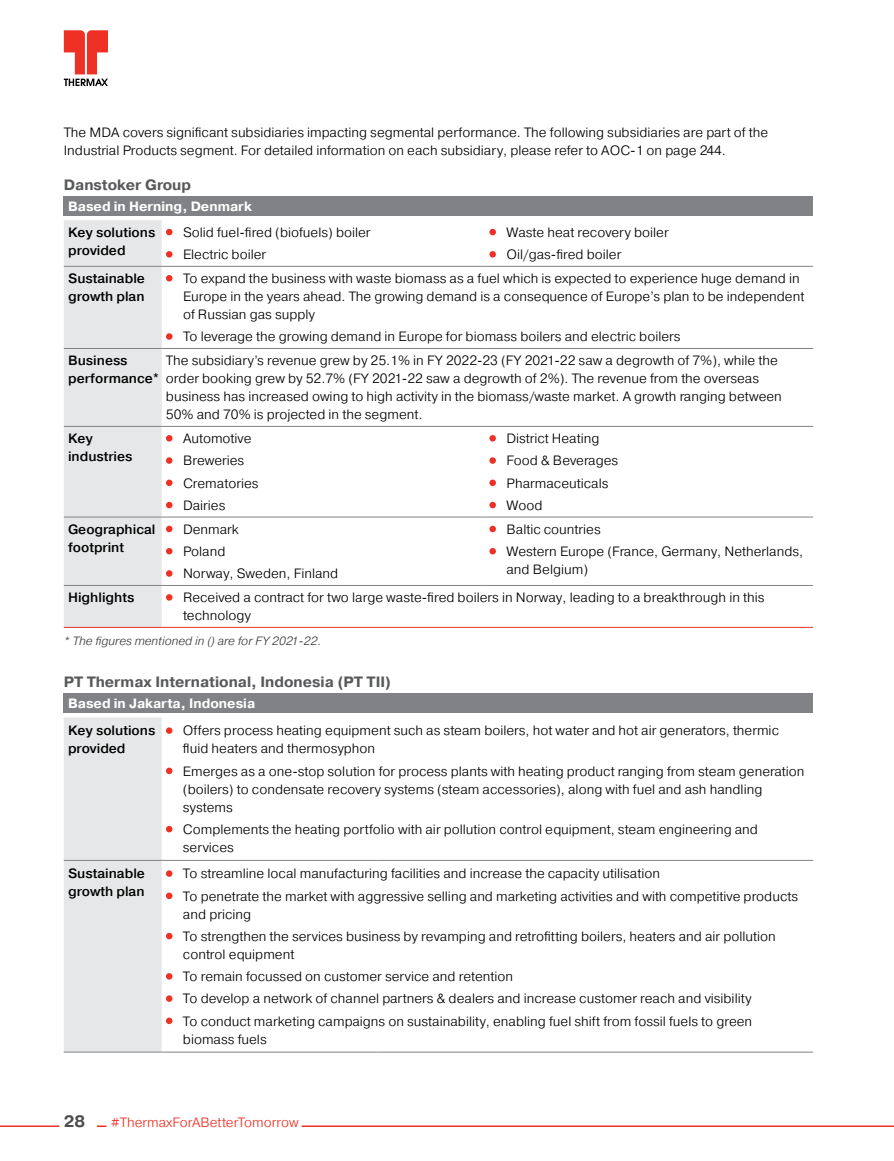
<style>
.page{position:relative;width:894px;height:1161px;background:#fff}
.page>*{position:absolute;margin:0;border:0;box-sizing:border-box;transform-origin:0 0}
.t1{font:700 16.5px "Pragmatica";color:#4d4d4f}
.t2{font:700 15px "Pragmatica";color:#58595b}
.t3{font:300 13.5px/22.2px "Pragmatica";color:#000}
.t4{font:500 13.5px/18px "Pragmatica";color:#000}
.t5{font:700 13.5px "Pragmatica";color:#fff}
.t6{font:300 13.5px "Pragmatica";color:#ee3124}
.t7{font:italic 300 12px "Pragmatica";color:#414042}
</style>
<div class="page">
<svg style="left:64px;top:30px;width:44px;height:56px"></svg>
<hr style="left:0;top:1125px;width:59px;height:2px;background:#ee3124">
<svg style="left:97px;top:1125px;width:9px;height:2px"></svg>
<hr style="left:301px;top:1125px;width:592px;height:2px;background:#ee3124">
<div style="left:64px;top:196px;width:748px;height:20px;background:#808285"></div>
<hr style="left:162px;top:266px;width:323px;height:1px;background:#808285">
<hr style="left:485px;top:266px;width:327px;height:1px;background:#808285">
<hr style="left:162px;top:348px;width:323px;height:1px;background:#808285">
<hr style="left:485px;top:348px;width:327px;height:1px;background:#808285">
<hr style="left:162px;top:426px;width:323px;height:1px;background:#808285">
<hr style="left:485px;top:426px;width:327px;height:1px;background:#808285">
<hr style="left:162px;top:517px;width:323px;height:1px;background:#808285">
<hr style="left:485px;top:517px;width:327px;height:1px;background:#808285">
<hr style="left:162px;top:585px;width:323px;height:1px;background:#808285">
<hr style="left:485px;top:585px;width:327px;height:1px;background:#808285">
<hr style="left:64px;top:627px;width:98px;height:1px;background:#ee3124">
<hr style="left:162px;top:627px;width:323px;height:1px;background:#ee3124">
<hr style="left:485px;top:627px;width:327px;height:1px;background:#ee3124">
<svg style="left:489px;top:229px;width:6px;height:6px"></svg>
<div style="left:489px;top:251px;width:6px;height:7px;background:#ee3124;border-radius:50%"></div>
<div style="left:489px;top:435px;width:6px;height:7px;background:#ee3124;border-radius:50%"></div>
<div style="left:489px;top:457px;width:6px;height:7px;background:#ee3124;border-radius:50%"></div>
<svg style="left:489px;top:480px;width:6px;height:6px"></svg>
<svg style="left:489px;top:502px;width:6px;height:6px"></svg>
<svg style="left:64px;top:220px;width:108px;height:407px;background:#e6e6e7"></svg>
<div style="left:166px;top:570px;width:6px;height:7px;background:#ee3124;border-radius:50%"></div>
<svg style="left:489px;top:526px;width:6px;height:6px"></svg>
<svg style="left:489px;top:548px;width:6px;height:6px"></svg>
<div style="left:166px;top:594px;width:6px;height:7px;background:#ee3124;border-radius:50%"></div>
<div style="left:64px;top:693px;width:748px;height:20px;background:#808285"></div>
<hr style="left:162px;top:860px;width:215px;height:1px;background:#808285">
<hr style="left:377px;top:860px;width:215px;height:1px;background:#808285">
<hr style="left:592px;top:860px;width:220px;height:1px;background:#808285">
<hr style="left:64px;top:1052px;width:98px;height:1px;background:#808285">
<hr style="left:162px;top:1052px;width:215px;height:1px;background:#808285">
<hr style="left:377px;top:1052px;width:215px;height:1px;background:#808285">
<hr style="left:592px;top:1052px;width:220px;height:1px;background:#808285">
<svg style="left:64px;top:717px;width:108px;height:335px;background:#e7e8e9"></svg>
<p class="t3" style="left:64px;top:123px;width:705px;line-height:18px">The MDA covers significant subsidiaries impacting segmental performance. The following subsidiaries are part of the<br>Industrial Products segment. For detailed information on each subsidiary, please refer to AOC-1 on page 244.</p>
<p class="t2" style="left:64px;top:175px;width:129px">Danstoker Group</p>
<p class="t5" style="left:68px;top:197px;width:185px">Based in Herning, Denmark</p>
<p class="t4" style="left:68px;top:223px;width:89px">Key solutions provided</p>
<p class="t3" style="left:183px;top:221px;width:189px">Solid fuel-fired (biofuels) boiler<br>Electric boiler</p>
<p class="t3" style="left:506px;top:221px;width:164px">Waste heat recovery boiler<br>Oil/gas-fired boiler</p>
<p class="t4" style="left:68px;top:269px;width:78px">Sustainable growth plan</p>
<p class="t3" style="left:183px;top:269px;width:622px;line-height:18px">To expand the business with waste biomass as a fuel which is expected to experience huge demand in<br>Europe in the years ahead. The growing demand is a consequence of Europe’s plan to be independent of Russian gas supply</p>
<p class="t3" style="left:183px;top:325px;width:499px">To leverage the growing demand in Europe for biomass boilers and electric boilers</p>
<p class="t4" style="left:68px;top:351px;width:93px">Business performance*</p>
<p class="t3" style="left:166px;top:351px;width:617px;line-height:18px">The subsidiary’s revenue grew by 25.1% in FY 2022-23 (FY 2021-22 saw a degrowth of 7%), while the order booking grew by 52.7% (FY 2021-22 saw a degrowth of 2%). The revenue from the overseas business has increased owing to high activity in the biomass/waste market. A growth ranging between 50% and 70% is projected in the segment.</p>
<p class="t4" style="left:68px;top:429px;width:66px">Key industries</p>
<p class="t3" style="left:183px;top:427px;width:77px">Automotive<br>Breweries<br>Crematories<br>Dairies</p>
<p class="t3" style="left:506px;top:427px;width:113px">District Heating<br>Food &amp; Beverages<br>Pharmaceuticals<br>Wood</p>
<p class="t4" style="left:68px;top:520px;width:89px">Geographical footprint</p>
<p class="t3" style="left:183px;top:518px;width:157px">Denmark<br>Poland<br>Norway, Sweden, Finland</p>
<p class="t3" style="left:506px;top:518px;width:298px">Baltic countries<br>Western Europe (France, Germany, Netherlands,</p>
<p class="t3" style="left:506px;top:558px;width:83px">and Belgium)</p>
<p class="t4" style="left:68px;top:588px;width:68px">Highlights</p>
<p class="t3" style="left:183px;top:588px;width:582px;line-height:18px">Received a contract for two large waste-fired boilers in Norway, leading to a breakthrough in this technology</p>
<p class="t7" style="left:64px;top:633px;width:259px">* The figures mentioned in () are for FY 2021-22.</p>
<p class="t2" style="left:64px;top:672px;width:329px">PT Thermax International, Indonesia (PT TII)</p>
<p class="t5" style="left:68px;top:694px;width:188px">Based in Jakarta, Indonesia</p>
<p class="t4" style="left:68px;top:722px;width:89px">Key solutions provided</p>
<p class="t3" style="left:183px;top:721px;width:597px;line-height:18px">Offers process heating equipment such as steam boilers, hot water and hot air generators, thermic fluid heaters and thermosyphon</p>
<p class="t3" style="left:183px;top:762px;width:622px;line-height:18px">Emerges as a one-stop solution for process plants with heating product ranging from steam generation (boilers) to condensate recovery systems (steam accessories), along with fuel and ash handling systems</p>
<p class="t3" style="left:183px;top:820px;width:576px;line-height:18px">Complements the heating portfolio with air pollution control equipment, steam engineering and services</p>
<p class="t4" style="left:68px;top:865px;width:78px">Sustainable growth plan</p>
<p class="t3" style="left:183px;top:862px;width:616px">To streamline local manufacturing facilities and increase the capacity utilisation<br>To penetrate the market with aggressive selling and marketing activities and with competitive products</p>
<p class="t3" style="left:183px;top:903px;width:594px">and pricing<br>To strengthen the services business by revamping and retrofitting boilers, heaters and air pollution</p>
<p class="t3" style="left:183px;top:943px;width:570px">control equipment<br>To remain focussed on customer service and retention<br>To develop a network of channel partners &amp; dealers and increase customer reach and visibility To conduct marketing campaigns on sustainability, enabling fuel shift from fossil fuels to green</p>
<p class="t3" style="left:183px;top:1028px;width:85px">biomass fuels</p>
<p class="t1" style="left:64px;top:1111px;width:23px">28</p>
<p class="t6" style="left:111px;top:1114px;width:189px">#ThermaxForABetterTomorrow</p>
</div>
